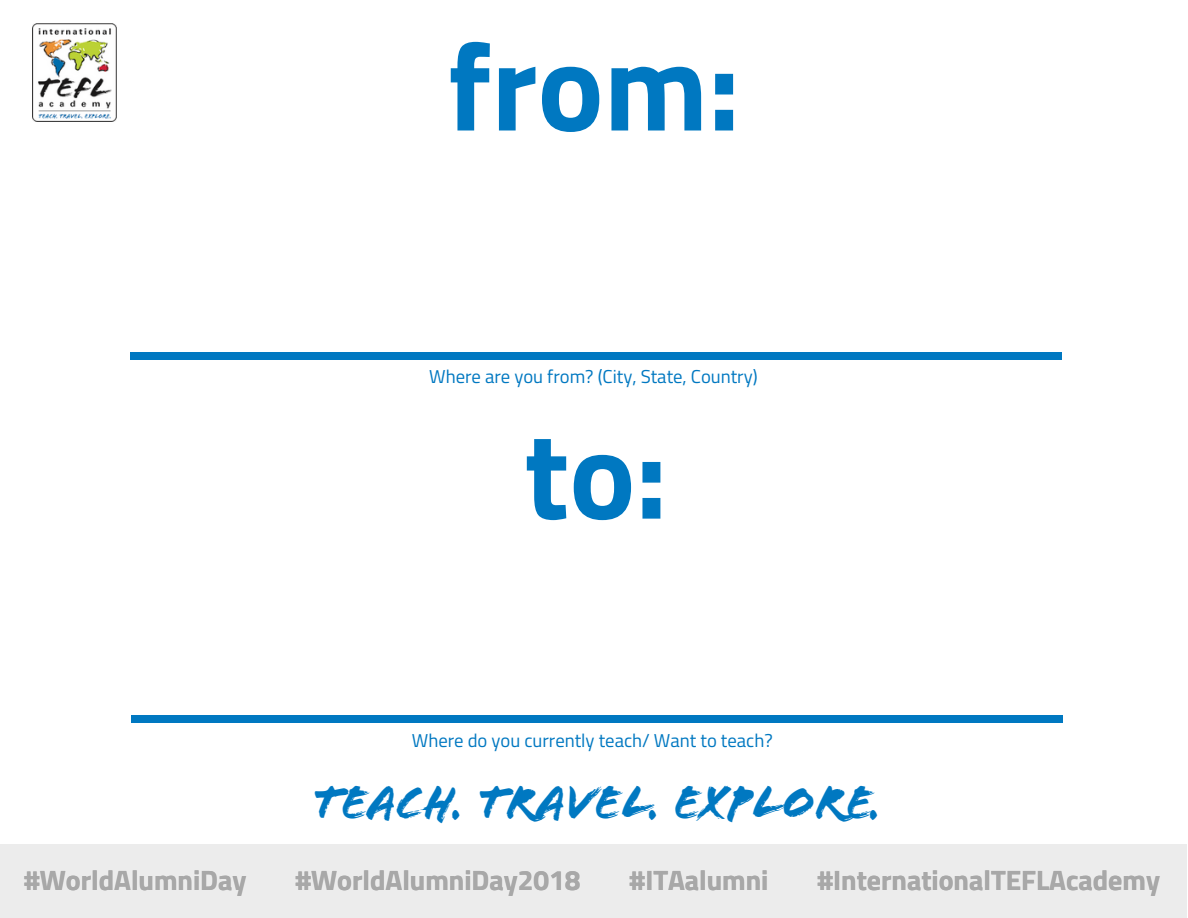
<style>
.page{position:relative;width:1188px;height:918px;background:#fff}
.page>*{position:absolute;margin:0;border:0;box-sizing:border-box;transform-origin:0 0}
.t1{font:700 124.5px "Titillium Web";color:#0078c1}
.t2{font:49.8px "Flood";color:#0078c1}
.t3{font:700 28.05px "Titillium Web";color:#a8a8a8}
.t4{font:18.75px "Titillium Web";color:#0078c1}
</style>
<div class="page">
<div style="left:130px;top:352px;width:46px;height:8px;background:#0078c1"></div>
<div style="left:1016px;top:352px;width:46px;height:8px;background:#0078c1"></div>
<div style="left:174px;top:352px;width:317px;height:8px;background:#0078c1"></div>
<div style="left:490px;top:352px;width:317px;height:8px;background:#0078c1"></div>
<div style="left:806px;top:352px;width:211px;height:8px;background:#0078c1"></div>
<div style="left:0;top:845px;width:1187px;height:73px;background:#ececec"></div>
<div style="left:131px;top:715px;width:46px;height:8px;background:#0078c1"></div>
<div style="left:1017px;top:715px;width:46px;height:8px;background:#0078c1"></div>
<div style="left:175px;top:715px;width:317px;height:8px;background:#0078c1"></div>
<div style="left:491px;top:715px;width:317px;height:8px;background:#0078c1"></div>
<div style="left:807px;top:715px;width:211px;height:8px;background:#0078c1"></div>
<img style="left:33px;top:24px;width:84px;height:98px">
<h1 class="t1" style="left:447px;top:-11px;width:295px">from:</h1>
<p class="t4" style="left:429px;top:361px;width:330px">Where are you from? (City, State, Country)</p>
<h1 class="t1" style="left:524px;top:378px;width:145px">to:</h1>
<p class="t4" style="left:412px;top:726px;width:362px">Where do you currently teach/ Want to teach?</p>
<h2 class="t2" style="left:312px;top:779px;width:570px">TEACH. TRAVEL. EXPLORE.</h2>
<h3 class="t3" style="left:24px;top:858px;width:224px">#WorldAlumniDay</h3>
<h3 class="t3" style="left:296px;top:858px;width:286px">#WorldAlumniDay2018</h3>
<h3 class="t3" style="left:630px;top:858px;width:140px">#ITAalumni</h3>
<h3 class="t3" style="left:818px;top:858px;width:344px">#InternationalTEFLAcademy</h3>
</div>
